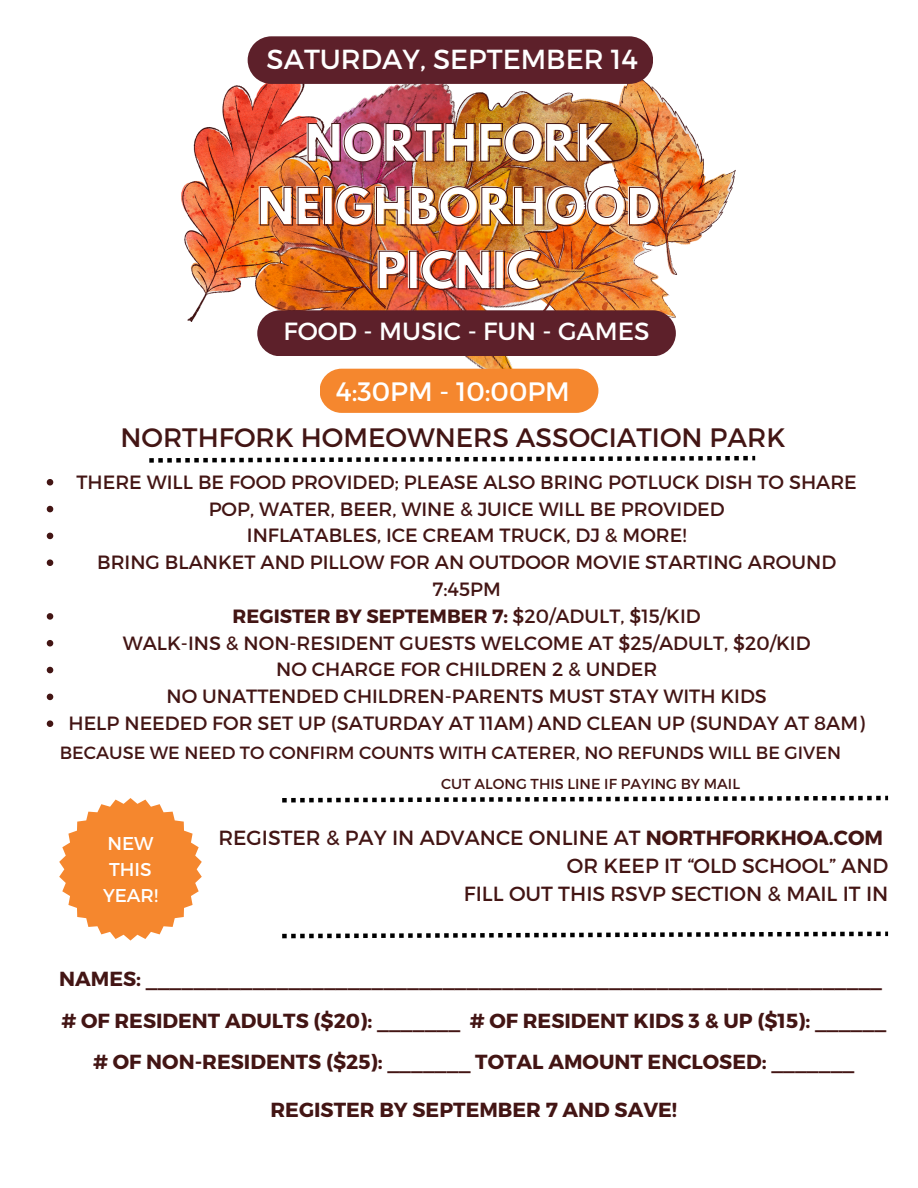
<style>
.page{position:relative;width:918px;height:1188px;background:#fff}
.page>*{position:absolute;margin:0;border:0;box-sizing:border-box;transform-origin:0 0}
.t1{font:700 45.75px/63.9px "League Spartan";color:#fff;text-align:center}
.t2{font:27.6px "Montserrat";color:#fff}
.t3{font:26.7px "Montserrat";color:#431514}
.t4{font:26.55px "Montserrat";color:#fff}
.t5{font:24.75px "Montserrat";color:#fff}
.t6{font:700 20.4px "Montserrat";color:#431514}
.t7{font:20.4px/28px "Montserrat";color:#431514;text-align:right}
.t8{font:19.2px/26.8px "Montserrat";color:#431514;text-align:center}
.t9{font:700 19.2px "Montserrat";color:#431514}
.t10{font:18.6px/25.8px "Montserrat";color:#fff;text-align:center}
.t11{font:17.7px "Montserrat";color:#431514}
.t12{font:14.4px "Montserrat";color:#431514}
.s1{font-weight:400}
.s2{font-weight:700}
</style>
<div class="page">
<img style="left:640px;top:274px;width:36px;height:65px">
<img style="left:333px;top:84px;width:194px;height:37px">
<img style="left:621px;top:84px;width:115px;height:190px">
<img style="left:368px;top:92px;width:272px;height:218px">
<img style="left:182px;top:84px;width:140px;height:237px">
<img style="left:256px;top:156px;width:14px;height:183px">
<img style="left:270px;top:121px;width:347px;height:292px">
<div style="left:248px;top:36px;width:405px;height:48px;background:#5d202a"></div>
<svg style="left:47px;top:479px;width:6px;height:7px"></svg>
<svg style="left:47px;top:506px;width:6px;height:6px"></svg>
<svg style="left:47px;top:533px;width:6px;height:6px"></svg>
<svg style="left:47px;top:559px;width:6px;height:7px"></svg>
<svg style="left:47px;top:613px;width:6px;height:7px"></svg>
<svg style="left:47px;top:640px;width:6px;height:6px"></svg>
<svg style="left:47px;top:667px;width:6px;height:6px"></svg>
<svg style="left:47px;top:694px;width:6px;height:6px"></svg>
<svg style="left:47px;top:720px;width:6px;height:7px"></svg>
<div style="left:257px;top:310px;width:419px;height:46px;background:#5d202a;border-radius:23px"></div>
<div style="left:320px;top:369px;width:278px;height:44px;background:#f5872e;border-radius:22px"></div>
<svg style="left:149px;top:456px;width:606px;height:7px"></svg>
<svg style="left:282px;top:932px;width:606px;height:6px"></svg>
<svg style="left:59px;top:798px;width:143px;height:143px"></svg>
<img style="left:307px;top:122px;width:308px;height:41px">
<img style="left:259px;top:186px;width:401px;height:41px">
<img style="left:378px;top:250px;width:164px;height:40px">
<svg style="left:282px;top:796px;width:606px;height:7px"></svg>
<h6 class="t2" style="left:267px;top:41px;width:373px">SATURDAY, SEPTEMBER 14</h6>
<h1 class="t1" style="left:256px;top:116px;width:404px">NORTHFORK<br>NEIGHBORHOOD<br>PICNIC</h1>
<h4 class="t5" style="left:284px;top:315px;width:368px">FOOD - MUSIC - FUN - GAMES</h4>
<h4 class="t4" style="left:336px;top:374px;width:236px">4:30PM - 10:00PM</h4>
<p class="t3" style="left:120px;top:420px;width:667px">NORTHFORK HOMEOWNERS ASSOCIATION PARK</p>
<p class="t8" style="left:77px;top:467px;width:782px">THERE WILL BE FOOD PROVIDED; PLEASE ALSO BRING POTLUCK DISH TO SHARE</p>
<h2 class="t8" style="left:209px;top:494px;width:518px">POP, WATER, BEER, WINE &amp; JUICE WILL BE PROVIDED</h2>
<h2 class="t8" style="left:247px;top:521px;width:441px">INFLATABLES, ICE CREAM TRUCK, DJ &amp; MORE!</h2>
<h2 class="t8" style="left:97px;top:548px;width:741px">BRING BLANKET AND PILLOW FOR AN OUTDOOR MOVIE STARTING AROUND<br>7:45PM</h2>
<p class="t9" style="left:233px;top:604px;width:470px">REGISTER BY SEPTEMBER 7: <span class="s1">$20/ADULT, $15/KID</span></p>
<p class="t8" style="left:123px;top:628px;width:689px">WALK-INS &amp; NON-RESIDENT GUESTS WELCOME AT $25/ADULT, $20/KID</p>
<p class="t8" style="left:276px;top:655px;width:383px">NO CHARGE FOR CHILDREN 2 &amp; UNDER</p>
<p class="t8" style="left:167px;top:682px;width:602px">NO UNATTENDED CHILDREN-PARENTS MUST STAY WITH KIDS</p>
<p class="t8" style="left:69px;top:709px;width:798px">HELP NEEDED FOR SET UP (SATURDAY AT 11AM) AND CLEAN UP (SUNDAY AT 8AM)</p>
<p class="t11" style="left:60px;top:741px;width:783px">BECAUSE WE NEED TO CONFIRM COUNTS WITH CATERER, NO REFUNDS WILL BE GIVEN</p>
<p class="t10" style="left:103px;top:829px;width:56px">NEW<br>THIS<br>YEAR!</p>
<h3 class="t12" style="left:441px;top:774px;width:300px">CUT ALONG THIS LINE IF PAYING BY MAIL</h3>
<p class="t7" style="left:218px;top:822px;width:672px">REGISTER &amp; PAY IN ADVANCE ONLINE AT <span class="s2">NORTHFORKHOA.COM<br></span>OR KEEP IT “OLD SCHOOL” AND</p>
<p class="t7" style="left:464px;top:878px;width:426px">FILL OUT THIS RSVP SECTION &amp; MAIL IT IN</p>
<p class="t6" style="left:59px;top:966px;width:824px">NAMES: ______________________________________________________________</p>
<h3 class="t6" style="left:61px;top:1007px;width:826px"># OF RESIDENT ADULTS ($20): _______ # OF RESIDENT KIDS 3 &amp; UP ($15): ______</h3>
<h3 class="t6" style="left:93px;top:1049px;width:763px"># OF NON-RESIDENTS ($25): _______ TOTAL AMOUNT ENCLOSED: _______</h3>
<h3 class="t6" style="left:271px;top:1096px;width:408px">REGISTER BY SEPTEMBER 7 AND SAVE!</h3>
</div>
